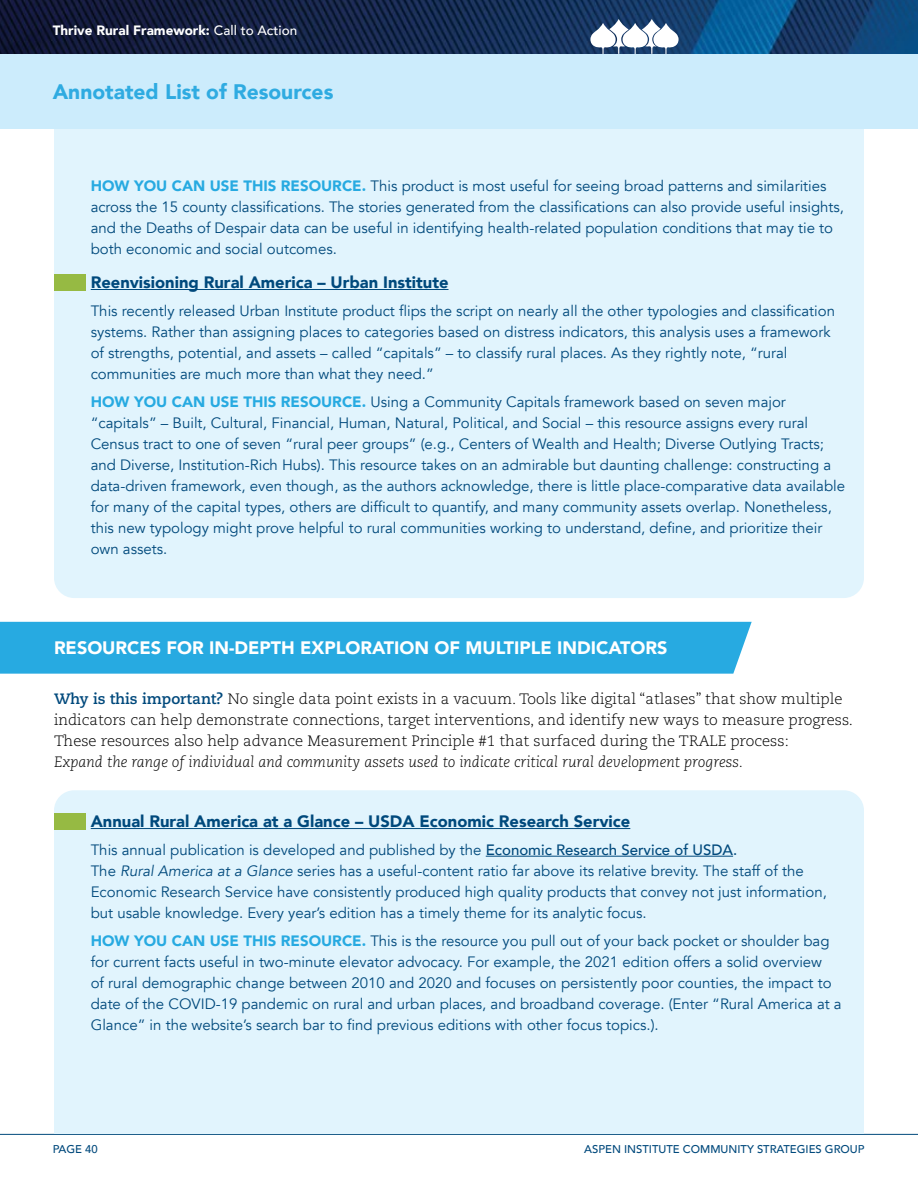
<style>
.page{position:relative;width:918px;height:1188px;background:#fff}
.page>*{position:absolute;margin:0;border:0;box-sizing:border-box;transform-origin:0 0}
.t1{font:900 21px "Avenir";color:#2fabe1}
.t2{font:900 18px "Avenir";color:#fff}
.t3{font:900 16.5px "Avenir";color:#00497c}
.t4{font:15px/21px "Avenir";color:#00497c}
.t5{font:300 15px/21px "Caecilia LT Pro 45";color:#000}
.t6{font:italic 300 15px "Caecilia LT Pro 46";color:#000}
.t7{font:900 13.5px "Avenir";color:#fff}
.t8{font:500 11.25px "Avenir";color:#00497c}
.s1{font-weight:500}
.s2{font-weight:900;color:#27aae1}
.s3{font-family:"Caecilia LT Pro 75";font-weight:700;color:#00497c}
.s4{font-style:italic}
</style>
<div class="page">
<hr style="left:0;top:1134px;width:918px;height:1px;background:#00497c">
<img style="left:0;top:0;width:918px;height:54px">
<div style="left:54px;top:129px;width:810px;height:469px;background:#e1f4fd"></div>
<div style="left:0;top:54px;width:918px;height:75px;background:#ccecfc"></div>
<div style="left:54px;top:790px;width:810px;height:344px;background:#e1f4fd"></div>
<hr style="left:91px;top:289px;width:358px;height:1px;background:#00497c">
<div style="left:54px;top:274px;width:31px;height:17px;background:#96ba43"></div>
<div style="left:0;top:622px;width:752px;height:52px;background:#27aae1"></div>
<hr style="left:91px;top:828px;width:539px;height:1px;background:#00497c">
<hr style="left:486px;top:856px;width:247px;height:1px;background:#00497c">
<div style="left:54px;top:813px;width:31px;height:17px;background:#96ba43"></div>
<svg style="left:590px;top:19px;width:89px;height:35px"></svg>
<p class="t7" style="left:53px;top:19px;width:246px">Thrive Rural Framework: <span class="s1">Call to Action</span></p>
<h1 class="t1" style="left:53px;top:73px;width:282px">Annotated List of Resources</h1>
<p class="t4" style="left:91px;top:175px;width:755px"><span class="s2">HOW YOU CAN USE THIS RESOURCE.</span> This product is most useful for seeing broad patterns and similarities across the 15 county classifications. The stories generated from the classifications can also provide useful insights, and the Deaths of Despair data can be useful in identifying health-related population conditions that may tie to both economic and social outcomes.</p>
<p class="t3" style="left:91px;top:268px;width:359px">Reenvisioning Rural America – Urban Institute</p>
<p class="t4" style="left:91px;top:301px;width:746px">This recently released Urban Institute product flips the script on nearly all the other typologies and classification systems. Rather than assigning places to categories based on distress indicators, this analysis uses a framework of strengths, potential, and assets – called “capitals” – to classify rural places. As they rightly note, “rural communities are much more than what they need.”</p>
<p class="t4" style="left:91px;top:391px;width:756px"><span class="s2">HOW YOU CAN USE THIS RESOURCE.</span> Using a Community Capitals framework based on seven major “capitals” – Built, Cultural, Financial, Human, Natural, Political, and Social – this resource assigns every rural Census tract to one of seven “rural peer groups” (e.g., Centers of Wealth and Health; Diverse Outlying Tracts; and Diverse, Institution-Rich Hubs). This resource takes on an admirable but daunting challenge: constructing a data-driven framework, even though, as the authors acknowledge, there is little place-comparative data available for many of the capital types, others are difficult to quantify, and many community assets overlap. Nonetheless, this new typology might prove helpful to rural communities working to understand, define, and prioritize their own assets.</p>
<p class="t2" style="left:54px;top:633px;width:615px">RESOURCES FOR IN-DEPTH EXPLORATION OF MULTIPLE INDICATORS</p>
<p class="t5" style="left:54px;top:688px;width:801px"><span class="s3">Why is this important?</span> No single data point exists in a vacuum. Tools like digital “atlases” that show multiple indicators can help demonstrate connections, target interventions, and identify new ways to measure progress.<br>These resources also help advance Measurement Principle #1 that surfaced during the TRALE process:</p>
<p class="t6" style="left:54px;top:753px;width:691px">Expand the range of individual and community assets used to indicate critical rural development progress.</p>
<p class="t3" style="left:91px;top:807px;width:541px">Annual Rural America at a Glance – USDA Economic Research Service</p>
<p class="t4" style="left:91px;top:840px;width:738px">This annual publication is developed and published by the <span class="s1">Economic Research Service of USDA.<br></span>The <span class="s4">Rural America at a Glance</span> series has a useful-content ratio far above its relative brevity. The staff of the Economic Research Service have consistently produced high quality products that convey not just information, but usable knowledge. Every year’s edition has a timely theme for its analytic focus.</p>
<p class="t4" style="left:91px;top:930px;width:753px"><span class="s2">HOW YOU CAN USE THIS RESOURCE.</span> This is the resource you pull out of your back pocket or shoulder bag for current facts useful in two-minute elevator advocacy. For example, the 2021 edition offers a solid overview<br>of rural demographic change between 2010 and 2020 and focuses on persistently poor counties, the impact to date of the COVID-19 pandemic on rural and urban places, and broadband coverage. (Enter “Rural America at a Glance” in the website’s search bar to find previous editions with other focus topics.).</p>
<p class="t8" style="left:53px;top:1140px;width:47px">PAGE 40</p>
<p class="t8" style="left:584px;top:1140px;width:282px">ASPEN INSTITUTE COMMUNITY STRATEGIES GROUP</p>
</div>
